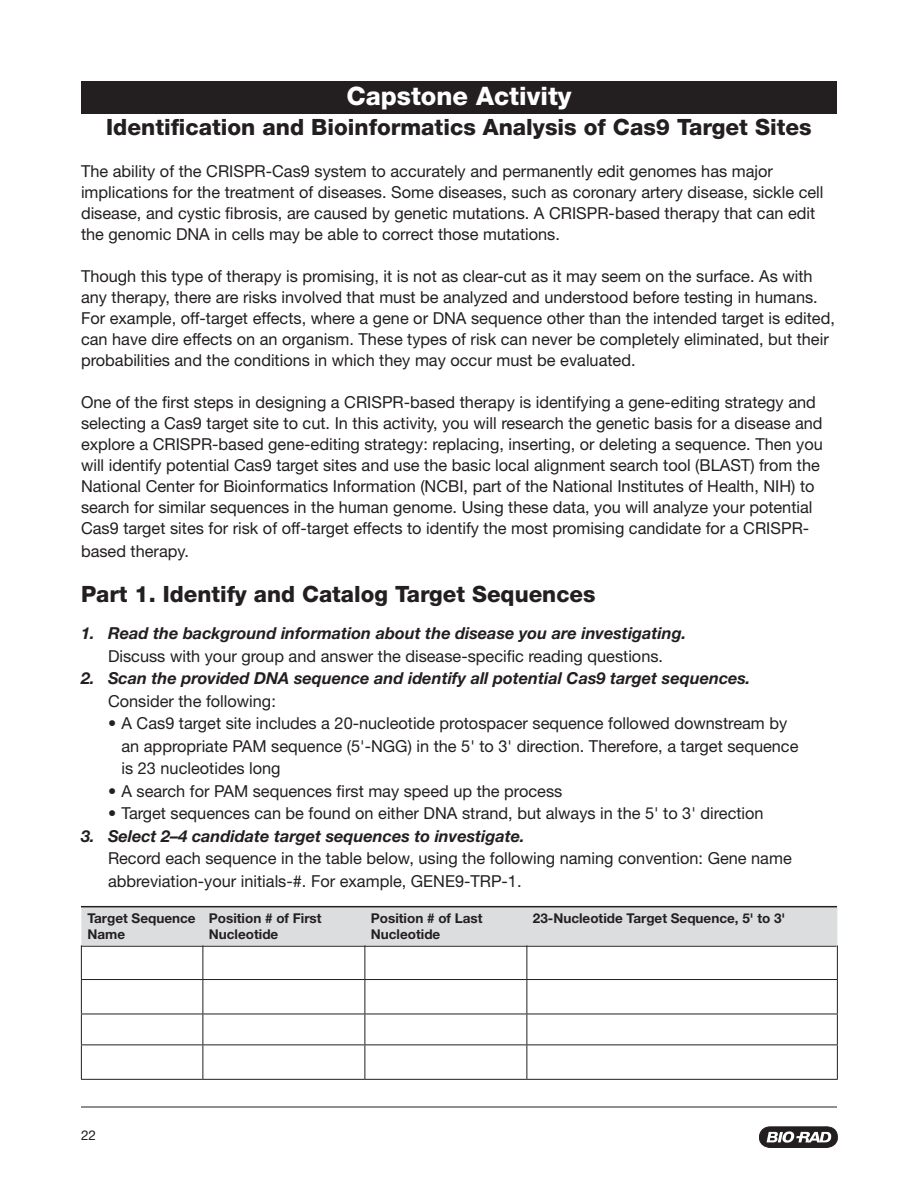
<style>
.page{position:relative;width:918px;height:1188px;background:#fff}
.page>*{position:absolute;margin:0;border:0;box-sizing:border-box;transform-origin:0 0}
.t1{font:800 25.5px "Helvetica Neue";color:#fff}
.t2{font:800 22.5px "Helvetica Neue";color:#231f20}
.t3{font:16.5px/21px "Helvetica Neue";color:#231f20}
.t4{font:italic 700 16.5px "Helvetica Neue";color:#231f20}
.t5{font:700 13.5px/16.2px "Helvetica Neue";color:#231f20}
.t6{font:13.5px "Helvetica Neue";color:#231f20}
</style>
<div class="page">
<hr style="left:81px;top:1107px;width:756px;height:1px;background:#231f20">
<svg style="left:759px;top:1127px;width:79px;height:21px"></svg>
<div style="left:81px;top:81px;width:756px;height:32px;background:#231f20"></div>
<div style="left:81px;top:907px;width:756px;height:38px;background:#dcdddf"></div>
<hr style="left:81px;top:945px;width:1px;height:34px;background:#231f20">
<hr style="left:81px;top:979px;width:122px;height:1px;background:#231f20">
<hr style="left:81px;top:980px;width:1px;height:34px;background:#231f20">
<hr style="left:203px;top:979px;width:162px;height:1px;background:#231f20">
<hr style="left:365px;top:979px;width:162px;height:1px;background:#231f20">
<hr style="left:527px;top:979px;width:311px;height:1px;background:#231f20">
<hr style="left:81px;top:1014px;width:122px;height:1px;background:#231f20">
<hr style="left:81px;top:1014px;width:1px;height:31px;background:#231f20">
<hr style="left:203px;top:1014px;width:162px;height:1px;background:#231f20">
<hr style="left:365px;top:1014px;width:162px;height:1px;background:#231f20">
<hr style="left:527px;top:1014px;width:311px;height:1px;background:#231f20">
<hr style="left:81px;top:1045px;width:122px;height:1px;background:#231f20">
<hr style="left:81px;top:1045px;width:1px;height:34px;background:#231f20">
<hr style="left:203px;top:1045px;width:162px;height:1px;background:#231f20">
<hr style="left:365px;top:1045px;width:162px;height:1px;background:#231f20">
<hr style="left:527px;top:1045px;width:311px;height:1px;background:#231f20">
<hr style="left:81px;top:1079px;width:122px;height:1px;background:#231f20">
<hr style="left:203px;top:1079px;width:162px;height:1px;background:#231f20">
<hr style="left:365px;top:1079px;width:162px;height:1px;background:#231f20">
<hr style="left:527px;top:1079px;width:311px;height:1px;background:#231f20">
<hr style="left:202px;top:945px;width:1px;height:34px;background:#231f20">
<hr style="left:364px;top:945px;width:1px;height:34px;background:#231f20">
<hr style="left:526px;top:945px;width:1px;height:34px;background:#231f20">
<hr style="left:837px;top:945px;width:1px;height:34px;background:#231f20">
<hr style="left:202px;top:980px;width:1px;height:34px;background:#231f20">
<hr style="left:364px;top:980px;width:1px;height:34px;background:#231f20">
<hr style="left:526px;top:980px;width:1px;height:34px;background:#231f20">
<hr style="left:837px;top:980px;width:1px;height:34px;background:#231f20">
<hr style="left:202px;top:1014px;width:1px;height:31px;background:#231f20">
<hr style="left:364px;top:1014px;width:1px;height:31px;background:#231f20">
<hr style="left:526px;top:1014px;width:1px;height:31px;background:#231f20">
<hr style="left:837px;top:1014px;width:1px;height:31px;background:#231f20">
<hr style="left:202px;top:1045px;width:1px;height:34px;background:#231f20">
<hr style="left:364px;top:1045px;width:1px;height:34px;background:#231f20">
<hr style="left:526px;top:1045px;width:1px;height:34px;background:#231f20">
<hr style="left:837px;top:1045px;width:1px;height:34px;background:#231f20">
<hr style="left:81px;top:906px;width:756px;height:1px;background:#231f20">
<hr style="left:81px;top:946px;width:756px;height:1px;background:#231f20">
<p class="t1" style="left:346px;top:81px;width:227px">Capstone Activity</p>
<p class="t2" style="left:106px;top:114px;width:707px">Identification and Bioinformatics Analysis of Cas9 Target Sites</p>
<p class="t3" style="left:81px;top:160px;width:744px">The ability of the CRISPR-Cas9 system to accurately and permanently edit genomes has major implications for the treatment of diseases. Some diseases, such as coronary artery disease, sickle cell disease, and cystic fibrosis, are caused by genetic mutations. A CRISPR-based therapy that can edit the genomic DNA in cells may be able to correct those mutations.</p>
<p class="t3" style="left:81px;top:265px;width:755px">Though this type of therapy is promising, it is not as clear-cut as it may seem on the surface. As with any therapy, there are risks involved that must be analyzed and understood before testing in humans.<br>For example, off-target effects, where a gene or DNA sequence other than the intended target is edited, can have dire effects on an organism. These types of risk can never be completely eliminated, but their probabilities and the conditions in which they may occur must be evaluated.</p>
<p class="t3" style="left:81px;top:391px;width:743px">One of the first steps in designing a CRISPR-based therapy is identifying a gene-editing strategy and selecting a Cas9 target site to cut. In this activity, you will research the genetic basis for a disease and explore a CRISPR-based gene-editing strategy: replacing, inserting, or deleting a sequence. Then you will identify potential Cas9 target sites and use the basic local alignment search tool (BLAST) from the National Center for Bioinformatics Information (NCBI, part of the National Institutes of Health, NIH) to search for similar sequences in the human genome. Using these data, you will analyze your potential Cas9 target sites for risk of off-target effects to identify the most promising candidate for a CRISPR-</p>
<p class="t3" style="left:81px;top:540px;width:110px">based therapy.</p>
<p class="t2" style="left:81px;top:580px;width:516px">Part 1. Identify and Catalog Target Sequences</p>
<p class="t4" style="left:81px;top:623px;width:607px">1. Read the background information about the disease you are investigating.</p>
<p class="t3" style="left:108px;top:645px;width:557px">Discuss with your group and answer the disease-specific reading questions.</p>
<p class="t4" style="left:81px;top:668px;width:671px">2. Scan the provided DNA sequence and identify all potential Cas9 target sequences.</p>
<p class="t3" style="left:108px;top:690px;width:169px">Consider the following:</p>
<p class="t3" style="left:108px;top:712px;width:681px">• A Cas9 target site includes a 20-nucleotide protospacer sequence followed downstream by</p>
<p class="t3" style="left:121px;top:735px;width:679px">an appropriate PAM sequence (5'-NGG) in the 5' to 3' direction. Therefore, a target sequence</p>
<p class="t3" style="left:121px;top:757px;width:161px">is 23 nucleotides long</p>
<p class="t3" style="left:108px;top:780px;width:456px">• A search for PAM sequences first may speed up the process</p>
<p class="t3" style="left:108px;top:802px;width:657px">• Target sequences can be found on either DNA strand, but always in the 5' to 3' direction</p>
<p class="t4" style="left:81px;top:825px;width:445px">3. Select 2–4 candidate target sequences to investigate.</p>
<p class="t3" style="left:108px;top:847px;width:685px">Record each sequence in the table below, using the following naming convention: Gene name</p>
<p class="t3" style="left:108px;top:870px;width:415px">abbreviation-your initials-#. For example, GENE9-TRP-1.</p>
<p class="t5" style="left:87px;top:910px;width:110px">Target Sequence<br>Name</p>
<p class="t5" style="left:209px;top:910px;width:114px">Position # of First</p>
<p class="t5" style="left:533px;top:910px;width:254px">23-Nucleotide Target Sequence, 5' to 3'</p>
<p class="t5" style="left:371px;top:910px;width:113px">Position # of Last</p>
<p class="t5" style="left:371px;top:926px;width:71px">Nucleotide</p>
<p class="t5" style="left:209px;top:926px;width:71px">Nucleotide</p>
<p class="t6" style="left:81px;top:1127px;width:17px">22</p>
</div>
